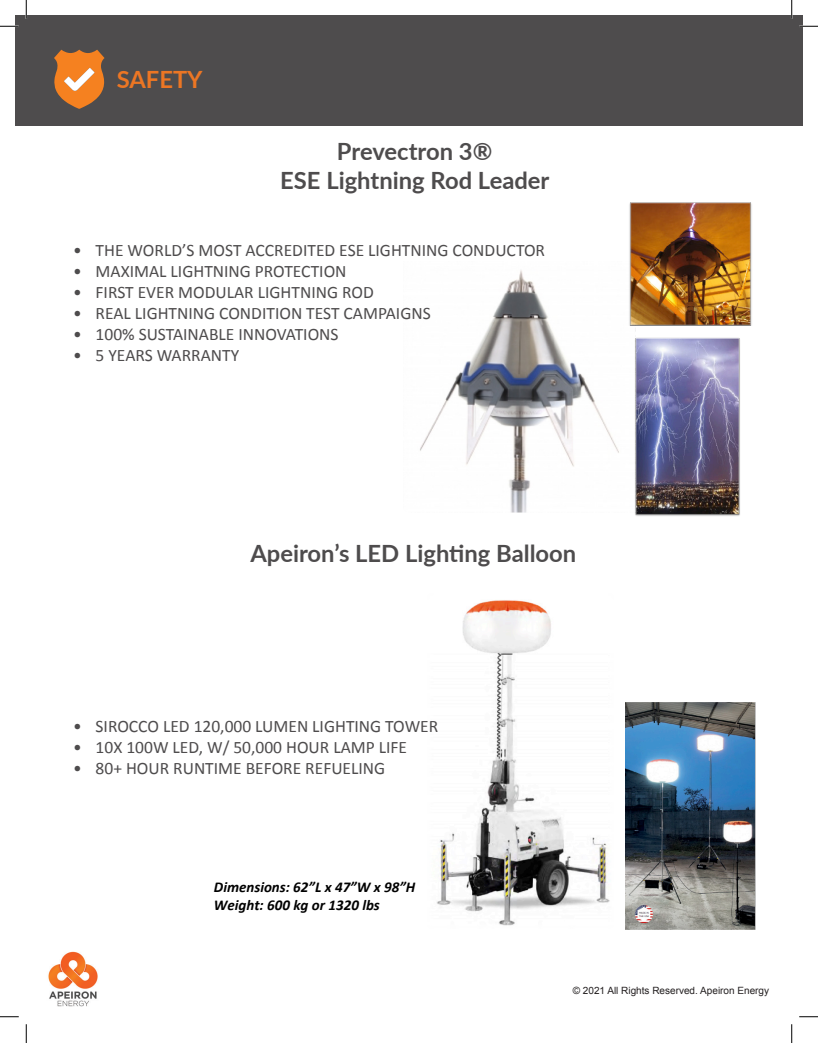
<style>
.page{position:relative;width:818px;height:1043px;background:#fff}
.page>*{position:absolute;margin:0;border:0;box-sizing:border-box;transform-origin:0 0}
.t1{font:700 23.75px "Lato";color:#4e4c4d}
.t2{font:700 23.75px "Lato";color:#ec7624}
.t3{font:17.5px "Calibri";color:#4e4c4d}
.t4{font:italic 700 15px/17.5px "Calibri";color:#000}
.t5{font:10px "Arial";color:#231f20}
</style>
<div class="page">
<div style="left:15px;top:15px;width:787px;height:111px;background:#4e4c4d"></div>
<img style="left:420px;top:270px;width:199px;height:242px">
<img style="left:629px;top:203px;width:123px;height:123px">
<img style="left:436px;top:600px;width:174px;height:326px">
<img style="left:625px;top:702px;width:130px;height:227px">
<img style="left:48px;top:951px;width:50px;height:55px">
<svg style="left:54px;top:50px;width:51px;height:59px"></svg>
<img style="left:635px;top:337px;width:105px;height:179px">
<svg style="left:0;top:25px;width:19px;height:2px"></svg>
<svg style="left:799px;top:25px;width:19px;height:2px"></svg>
<svg style="left:0;top:1016px;width:19px;height:1px"></svg>
<svg style="left:799px;top:1016px;width:19px;height:1px"></svg>
<svg style="left:25px;top:0;width:2px;height:19px"></svg>
<svg style="left:25px;top:1024px;width:2px;height:18px"></svg>
<svg style="left:791px;top:0;width:1px;height:19px"></svg>
<svg style="left:791px;top:1024px;width:1px;height:18px"></svg>
<p class="t2" style="left:117px;top:62px;width:87px">SAFETY</p>
<p class="t1" style="left:337px;top:134px;width:157px">Prevectron 3®</p>
<p class="t1" style="left:280px;top:162px;width:271px">ESE Lightning Rod Leader</p>
<p class="t3" style="left:73px;top:239px;width:473px">• THE WORLD’S MOST ACCREDITED ESE LIGHTNING CONDUCTOR</p>
<p class="t3" style="left:73px;top:260px;width:275px">• MAXIMAL LIGHTNING PROTECTION</p>
<p class="t3" style="left:73px;top:281px;width:302px">• FIRST EVER MODULAR LIGHTNING ROD</p>
<p class="t3" style="left:73px;top:302px;width:359px">• REAL LIGHTNING CONDITION TEST CAMPAIGNS</p>
<p class="t3" style="left:73px;top:323px;width:267px">• 100% SUSTAINABLE INNOVATIONS</p>
<p class="t3" style="left:73px;top:344px;width:167px">• 5 YEARS WARRANTY</p>
<p class="t1" style="left:250px;top:536px;width:327px">Apeiron’s LED Lighting Balloon</p>
<p class="t3" style="left:73px;top:715px;width:367px">• SIROCCO LED 120,000 LUMEN LIGHTING TOWER</p>
<p class="t3" style="left:73px;top:736px;width:335px">• 10X 100W LED, W/ 50,000 HOUR LAMP LIFE</p>
<p class="t3" style="left:73px;top:757px;width:314px">• 80+ HOUR RUNTIME BEFORE REFUELING</p>
<p class="t4" style="left:214px;top:878px;width:203px">Dimensions: 62”L x 47”W x 98”H<br>Weight: 600 kg or 1320 lbs</p>
<p class="t5" style="left:572px;top:984px;width:198px">© 2021 All Rights Reserved. Apeiron Energy</p>
</div>
